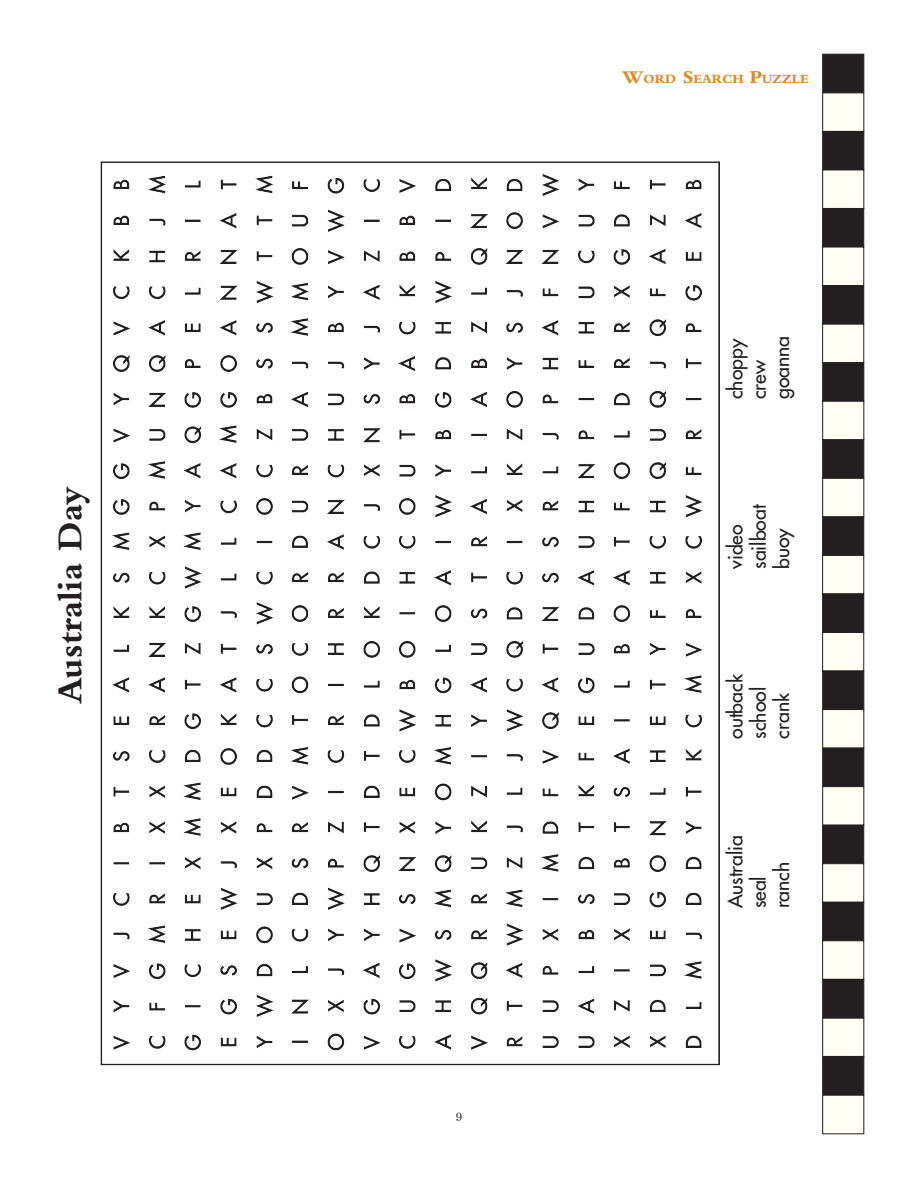
<style>
.page{position:relative;width:918px;height:1188px;background:#fff}
.page>*{position:absolute;margin:0;border:0;box-sizing:border-box;transform-origin:0 0}
.t1{font:700 36px "Bembo";color:#231f20}
.t2{font:19.5px "Futura";color:#231f20}
.t3{font:800 13.2px "Bembo";color:#de8b25}
.t4{font:12px "Century Std";color:#231f20}
.s1{font-size:18.75px}
</style>
<div class="page">
<img style="left:100px;top:161px;width:620px;height:905px">
<div style="left:823px;top:1018px;width:41px;height:39px;background:#fffef4"></div>
<div style="left:823px;top:1056px;width:41px;height:39px;background:#231f20;border:1px solid #231f20"></div>
<div style="left:823px;top:1095px;width:41px;height:39px;background:#fffef4"></div>
<div style="left:823px;top:54px;width:41px;height:39px;background:#231f20;border:1px solid #231f20"></div>
<div style="left:823px;top:93px;width:41px;height:39px;background:#fffef4"></div>
<div style="left:823px;top:131px;width:41px;height:39px;background:#231f20;border:1px solid #231f20"></div>
<div style="left:823px;top:170px;width:41px;height:39px;background:#fffef4"></div>
<div style="left:822px;top:208px;width:42px;height:39px;background:#231f20;border:1px solid #231f20"></div>
<div style="left:822px;top:247px;width:42px;height:39px;background:#fffef4;border:1px solid #231f20"></div>
<div style="left:822px;top:285px;width:42px;height:39px;background:#231f20;border:1px solid #231f20"></div>
<div style="left:822px;top:324px;width:42px;height:39px;background:#fffef4;border:1px solid #231f20"></div>
<div style="left:823px;top:362px;width:41px;height:39px;background:#231f20;border:1px solid #231f20"></div>
<div style="left:823px;top:401px;width:41px;height:39px;background:#fffef4;border:1px solid #231f20"></div>
<div style="left:823px;top:440px;width:41px;height:39px;background:#231f20;border:1px solid #231f20"></div>
<div style="left:823px;top:478px;width:41px;height:39px;background:#fffef4;border:1px solid #231f20"></div>
<div style="left:822px;top:517px;width:42px;height:39px;background:#231f20;border:1px solid #231f20"></div>
<div style="left:822px;top:555px;width:42px;height:39px;background:#fffef4;border:1px solid #231f20"></div>
<div style="left:822px;top:594px;width:42px;height:39px;background:#231f20;border:1px solid #231f20"></div>
<div style="left:822px;top:632px;width:42px;height:39px;background:#fffef4;border:1px solid #231f20"></div>
<div style="left:823px;top:671px;width:41px;height:39px;background:#231f20;border:1px solid #231f20"></div>
<div style="left:823px;top:709px;width:41px;height:39px;background:#fffef4"></div>
<div style="left:823px;top:748px;width:41px;height:39px;background:#231f20;border:1px solid #231f20"></div>
<div style="left:823px;top:786px;width:41px;height:39px;background:#fffef4"></div>
<div style="left:822px;top:825px;width:42px;height:39px;background:#231f20;border:1px solid #231f20"></div>
<div style="left:822px;top:864px;width:42px;height:39px;background:#fffef4;border:1px solid #231f20"></div>
<div style="left:822px;top:902px;width:42px;height:39px;background:#231f20;border:1px solid #231f20"></div>
<div style="left:822px;top:941px;width:42px;height:39px;background:#fffef4;border:1px solid #231f20"></div>
<div style="left:823px;top:979px;width:41px;height:39px;background:#231f20;border:1px solid #231f20"></div>
<p class="t1" style="left:50px;top:704px;width:219px;rotate:-90deg">Australia Day</p>
<p class="t4" style="left:456px;top:1110px;width:7px">9</p>
<p class="t3" style="left:622px;top:72px;width:188px"><span class="s1">W</span>ORD <span class="s1">S</span>EARCH <span class="s1">P</span>UZZLE</p>
<p class="t2" style="left:723px;top:399px;width:62px;rotate:-90deg">choppy</p>
<p class="t2" style="left:746px;top:399px;width:41px;rotate:-90deg">crew</p>
<p class="t2" style="left:769px;top:399px;width:65px;rotate:-90deg">goanna</p>
<p class="t2" style="left:746px;top:569px;width:66px;rotate:-90deg">sailboat</p>
<p class="t2" style="left:723px;top:569px;width:46px;rotate:-90deg">video</p>
<p class="t2" style="left:769px;top:569px;width:42px;rotate:-90deg">buoy</p>
<p class="t2" style="left:723px;top:739px;width:66px;rotate:-90deg">outback</p>
<p class="t2" style="left:746px;top:739px;width:53px;rotate:-90deg">school</p>
<p class="t2" style="left:769px;top:739px;width:47px;rotate:-90deg">crank</p>
<p class="t2" style="left:723px;top:908px;width:75px;rotate:-90deg">Australia</p>
<p class="t2" style="left:769px;top:908px;width:48px;rotate:-90deg">ranch</p>
<p class="t2" style="left:746px;top:908px;width:34px;rotate:-90deg">seal</p>
</div>
